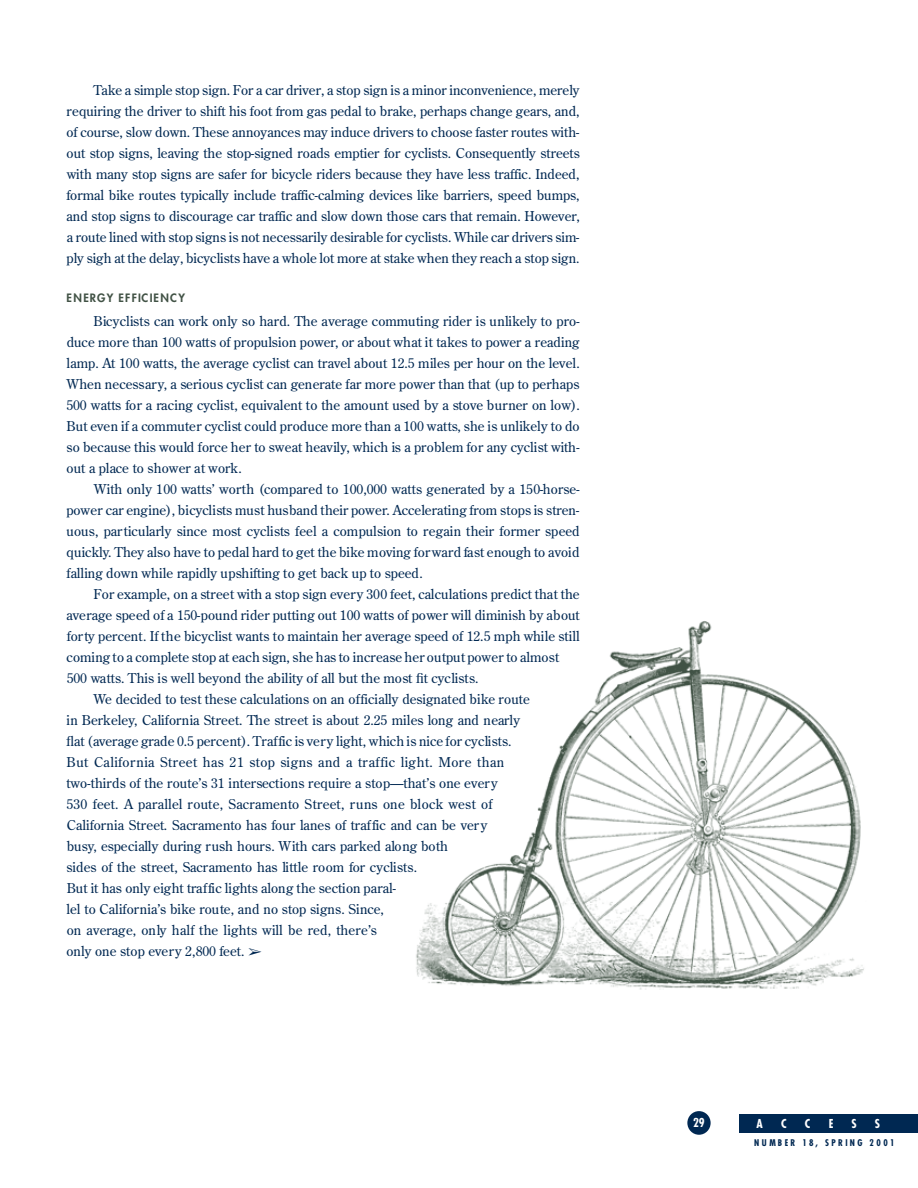
<style>
.page{position:relative;width:918px;height:1188px;background:#fff}
.page>*{position:absolute;margin:0;border:0;box-sizing:border-box;transform-origin:0 0}
.t1{font:13.5px/21px "Century Old Style";color:#002852;text-align:justify}
.t2{font:13.5px "Century Old Style";letter-spacing:.03em;color:#002852}
.t3{font:700 condensed 12px "Futura";color:#fff}
.t4{font:800 11.25px "Futura";letter-spacing:.1em;color:#415245}
.t5{font:700 condensed 9px "Futura";letter-spacing:.29em;color:#002852}
</style>
<div class="page">
<div style="left:687px;top:1111px;width:24px;height:24px;background:#002852;border-radius:50%"></div>
<div style="left:740px;top:1114px;width:178px;height:19px;background:#002852"></div>
<img style="left:416px;top:621px;width:448px;height:369px">
<p class="t1" style="left:66px;top:80px;width:515px;text-indent:27px">Take a simple stop sign. For a car driver, a stop sign is a minor inconvenience, merely requiring the driver to shift his foot from gas pedal to brake, perhaps change gears, and, of course, slow down. These annoyances may induce drivers to choose faster routes with&shy;out stop signs, leaving the stop-signed roads emptier for cyclists. Consequently streets with many stop signs are safer for bicycle riders because they have less traffic. Indeed, formal bike routes typically include traffic-calming devices like barriers, speed bumps, and stop signs to discourage car traffic and slow down those cars that remain. However, a route lined with stop signs is not necessarily desirable for cyclists. While car drivers sim&shy;ply sigh at the delay, bicyclists have a whole lot more at stake when they reach a stop sign.</p>
<p class="t4" style="left:66px;top:292px;width:120px">ENERGY EFFICIENCY</p>
<p class="t1" style="left:66px;top:311px;width:515px;text-indent:27px">Bicyclists can work only so hard. The average commuting rider is unlikely to pro&shy;duce more than 100 watts of propulsion power, or about what it takes to power a re a d i n g lamp. At 100 watts, the average cyclist can travel about 12.5 miles per hour on the level.<br>When necessary, a serious cyclist can generate far more power than that (up to perh a p s 500 watts for a racing cyclist, equivalent to the amount used by a stove burner on low).<br>But even if a commuter cyclist could produce more than a 100 watts, she is unlikely to do so because this would force her to sweat heavily, which is a problem for any cyclist with&shy;out a place to shower at work.</p>
<p class="t1" style="left:66px;top:479px;width:515px;text-indent:27px">With only 100 watts’ worth (compared to 100,000 watts generated by a 150-horse&shy;power car engine), bicyclists must husband their power. Accelerating from stops is stre n&shy;uous, particularly since most cyclists feel a compulsion to regain their former speed q u i c k l y. They also have to pedal hard to get the bike moving forw a rd fast enough to avoid falling down while rapidly upshifting to get back up to speed.</p>
<p class="t1" style="left:93px;top:584px;width:488px">For example, on a street with a stop sign every 300 feet, calculations predict that the</p>
<p class="t1" style="left:67px;top:605px;width:515px">average speed of a 150-pound rider putting out 100 watts of power will diminish by about</p>
<p class="t1" style="left:67px;top:626px;width:515px">f o rty percent. If the bicyclist wants to maintain her average speed of 12.5 mph while still</p>
<p class="t1" style="left:67px;top:647px;width:494px">coming to a complete stop at each sign, she has to increase her output power to almost</p>
<p class="t1" style="left:67px;top:668px;width:413px">500 watts. This is well beyond the ability of all but the most fit cyclists.</p>
<p class="t1" style="left:94px;top:689px;width:438px">We decided to test these calculations on an officially designated bike ro u t e</p>
<p class="t1" style="left:66px;top:710px;width:455px">in Berkeley, California Street. The street is about 2.25 miles long and nearly</p>
<p class="t1" style="left:67px;top:731px;width:446px">flat (average grade 0.5 percent). Tr a ffic is very light, which is nice for cyclists.</p>
<p class="t2" style="left:66px;top:757px;width:439px">But California Street has 21 stop signs and a traffic light. More than</p>
<p class="t1" style="left:66px;top:773px;width:433px">t w o - t h i rds of the ro u t e ’s 31 intersections re q u i re a stop—that’s one every</p>
<p class="t2" style="left:66px;top:799px;width:428px">530 feet. A parallel route, Sacramento Street, runs one block west of</p>
<p class="t1" style="left:67px;top:815px;width:422px">C a l i f o rnia Street. Sacramento has four lanes of traffic and can be very</p>
<p class="t1" style="left:67px;top:836px;width:383px">b u s y, especially during rush hours. With cars parked along both</p>
<p class="t1" style="left:67px;top:857px;width:352px">sides of the street, Sacramento has little room for cyclists.</p>
<p class="t1" style="left:67px;top:878px;width:331px">But it has only eight traffic lights along the section paral-</p>
<p class="t1" style="left:67px;top:899px;width:319px">lel to Californ i a ’s bike route, and no stop signs. Since,</p>
<p class="t1" style="left:67px;top:920px;width:312px">on average, only half the lights will be red, there ’s</p>
<p class="t1" style="left:66px;top:941px;width:197px">only one stop every 2,800 feet. ➢</p>
<p class="t3" style="left:693px;top:1117px;width:13px">29</p>
<p class="t3" style="left:757px;top:1118px;width:8px">A</p>
<p class="t3" style="left:781px;top:1118px;width:7px">C</p>
<p class="t3" style="left:805px;top:1118px;width:7px">C</p>
<p class="t3" style="left:829px;top:1118px;width:6px">E</p>
<p class="t3" style="left:851px;top:1118px;width:7px">S</p>
<p class="t3" style="left:875px;top:1118px;width:7px">S</p>
<p class="t5" style="left:754px;top:1138px;width:142px">NUMBER 18, SPRING 2001</p>
</div>
